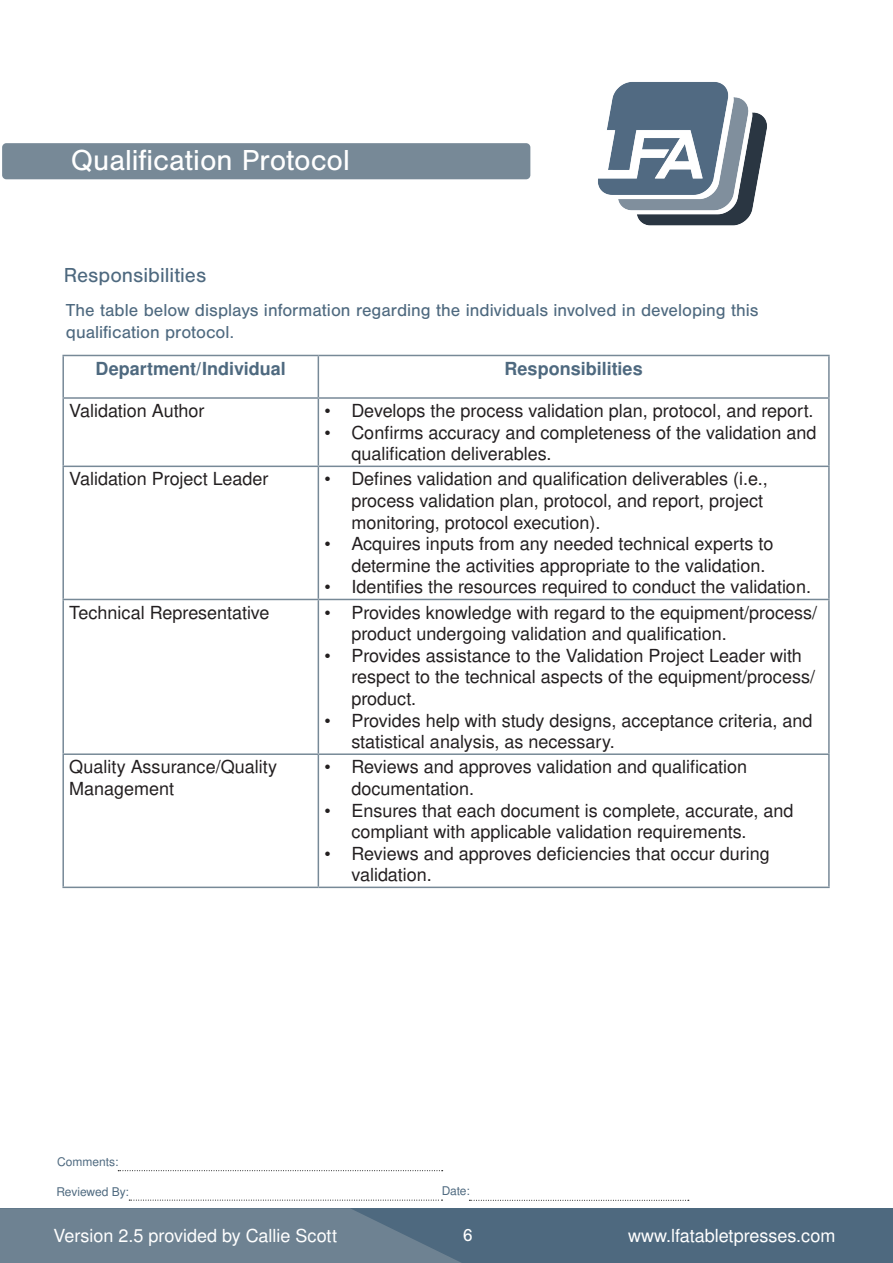
<style>
.page{position:relative;width:893px;height:1263px;background:#fff}
.page>*{position:absolute;margin:0;border:0;box-sizing:border-box;transform-origin:0 0}
.Subheading_1{font:30px "Nimbus San";color:#fff}
.Subheading_2_TOC{font:21px "Nimbus San";color:#4e697f}
.t1{font:18px/21.6px "Nimbus San L";color:#231f20}
.t2{font:18px/21.6px "Nimbus San";color:#4e697f}
.t3{font:18px "Nimbus San L";color:#fff}
.t4{font:700 18px "Nimbus San L";color:#4e697f}
.t5{font:18px "Nimbus San";color:#fff}
.t6{font:12px "Nimbus San L";color:#4e697f}
</style>
<div class="page">
<div style="left:1px;top:1208px;width:892px;height:55px;background:#4e697f"></div>
<svg style="left:0;top:1208px;width:461px;height:55px;background:#6a7e8f"></svg>
<img style="left:598px;top:82px;width:169px;height:144px">
<div style="left:2px;top:143px;width:528px;height:36px;background:#778997;border-radius:4px"></div>
<svg style="left:118px;top:1170px;width:325px;height:1px"></svg>
<svg style="left:129px;top:1200px;width:313px;height:1px"></svg>
<svg style="left:469px;top:1200px;width:220px;height:1px"></svg>
<hr style="left:62px;top:355px;width:256px;height:1px;background:#778997">
<hr style="left:62px;top:356px;width:2px;height:41px;background:#778997">
<hr style="left:318px;top:355px;width:512px;height:1px;background:#778997">
<hr style="left:318px;top:356px;width:1px;height:41px;background:#778997">
<hr style="left:828px;top:356px;width:2px;height:41px;background:#778997">
<hr style="left:62px;top:397px;width:256px;height:2px;background:#778997">
<hr style="left:62px;top:399px;width:2px;height:67px;background:#778997">
<hr style="left:318px;top:397px;width:512px;height:2px;background:#778997">
<hr style="left:318px;top:399px;width:1px;height:67px;background:#778997">
<hr style="left:828px;top:399px;width:2px;height:67px;background:#778997">
<hr style="left:62px;top:466px;width:256px;height:1px;background:#778997">
<hr style="left:62px;top:467px;width:2px;height:132px;background:#778997">
<hr style="left:318px;top:466px;width:512px;height:1px;background:#778997">
<hr style="left:318px;top:467px;width:1px;height:132px;background:#778997">
<hr style="left:828px;top:467px;width:2px;height:132px;background:#778997">
<hr style="left:62px;top:599px;width:256px;height:1px;background:#778997">
<hr style="left:62px;top:600px;width:2px;height:153px;background:#778997">
<hr style="left:318px;top:599px;width:512px;height:1px;background:#778997">
<hr style="left:318px;top:600px;width:1px;height:153px;background:#778997">
<hr style="left:828px;top:600px;width:2px;height:153px;background:#778997">
<hr style="left:62px;top:753px;width:256px;height:2px;background:#778997">
<hr style="left:62px;top:755px;width:2px;height:131px;background:#778997">
<hr style="left:318px;top:753px;width:512px;height:2px;background:#778997">
<hr style="left:318px;top:755px;width:1px;height:131px;background:#778997">
<hr style="left:828px;top:755px;width:2px;height:131px;background:#778997">
<hr style="left:62px;top:886px;width:256px;height:2px;background:#778997">
<hr style="left:318px;top:886px;width:512px;height:2px;background:#778997">
<p class="Subheading_1" style="left:71px;top:143px;width:281px">Qualification Protocol</p>
<p class="Subheading_2_TOC" style="left:64px;top:263px;width:144px">Responsibilities</p>
<p class="t2" style="left:66px;top:300px;width:694px">The table below displays information regarding the individuals involved in developing this qualification protocol.</p>
<p class="t4" style="left:96px;top:355px;width:192px">Department/Individual</p>
<p class="t4" style="left:504px;top:355px;width:140px">Responsibilities</p>
<p class="t1" style="left:69px;top:399px;width:137px">Validation Author</p>
<p class="t1" style="left:324px;top:399px;width:491px">• Develops the process validation plan, protocol, and report.</p>
<p class="t1" style="left:351px;top:421px;width:467px;text-indent:-27px">• Confirms accuracy and completeness of the validation and qualification deliverables.</p>
<p class="t1" style="left:69px;top:468px;width:201px">Validation Project Leader</p>
<p class="t1" style="left:351px;top:468px;width:418px;text-indent:-27px">• Defines validation and qualification deliverables (i.e., process validation plan, protocol, and report, project monitoring, protocol execution).</p>
<p class="t1" style="left:351px;top:532px;width:423px;text-indent:-27px">• Acquires inputs from any needed technical experts to determine the activities appropriate to the validation.</p>
<p class="t1" style="left:324px;top:576px;width:488px">• Identifies the resources required to conduct the validation.</p>
<p class="t1" style="left:69px;top:601px;width:202px">Technical Representative</p>
<p class="t1" style="left:351px;top:601px;width:467px;text-indent:-27px">• Provides knowledge with regard to the equipment/process/ product undergoing validation and qualification.</p>
<p class="t1" style="left:351px;top:644px;width:465px;text-indent:-27px">• Provides assistance to the Validation Project Leader with respect to the technical aspects of the equipment/process/ product.</p>
<p class="t1" style="left:351px;top:709px;width:463px;text-indent:-27px">• Provides help with study designs, acceptance criteria, and statistical analysis, as necessary.</p>
<p class="t1" style="left:69px;top:755px;width:209px">Quality Assurance/Quality<br>Management</p>
<p class="t1" style="left:351px;top:755px;width:397px;text-indent:-27px">• Reviews and approves validation and qualification documentation.</p>
<p class="t1" style="left:351px;top:799px;width:444px;text-indent:-27px">• Ensures that each document is complete, accurate, and compliant with applicable validation requirements.</p>
<p class="t1" style="left:351px;top:842px;width:420px;text-indent:-27px">• Reviews and approves deficiencies that occur during validation.</p>
<p class="t6" style="left:57px;top:1153px;width:63px">Comments:</p>
<p class="t6" style="left:56px;top:1182px;width:74px">Reviewed By:</p>
<p class="t6" style="left:442px;top:1182px;width:30px">Date:</p>
<p class="t3" style="left:53px;top:1222px;width:285px">Version 2.5 provided by Callie Scott</p>
<p class="t5" style="left:456px;top:1225px;width:12px">6</p>
<p class="t3" style="left:628px;top:1223px;width:209px">www.lfatabletpresses.com</p>
<p class="t5" style="left:463px;top:1225px;width:12px">6</p>
</div>
